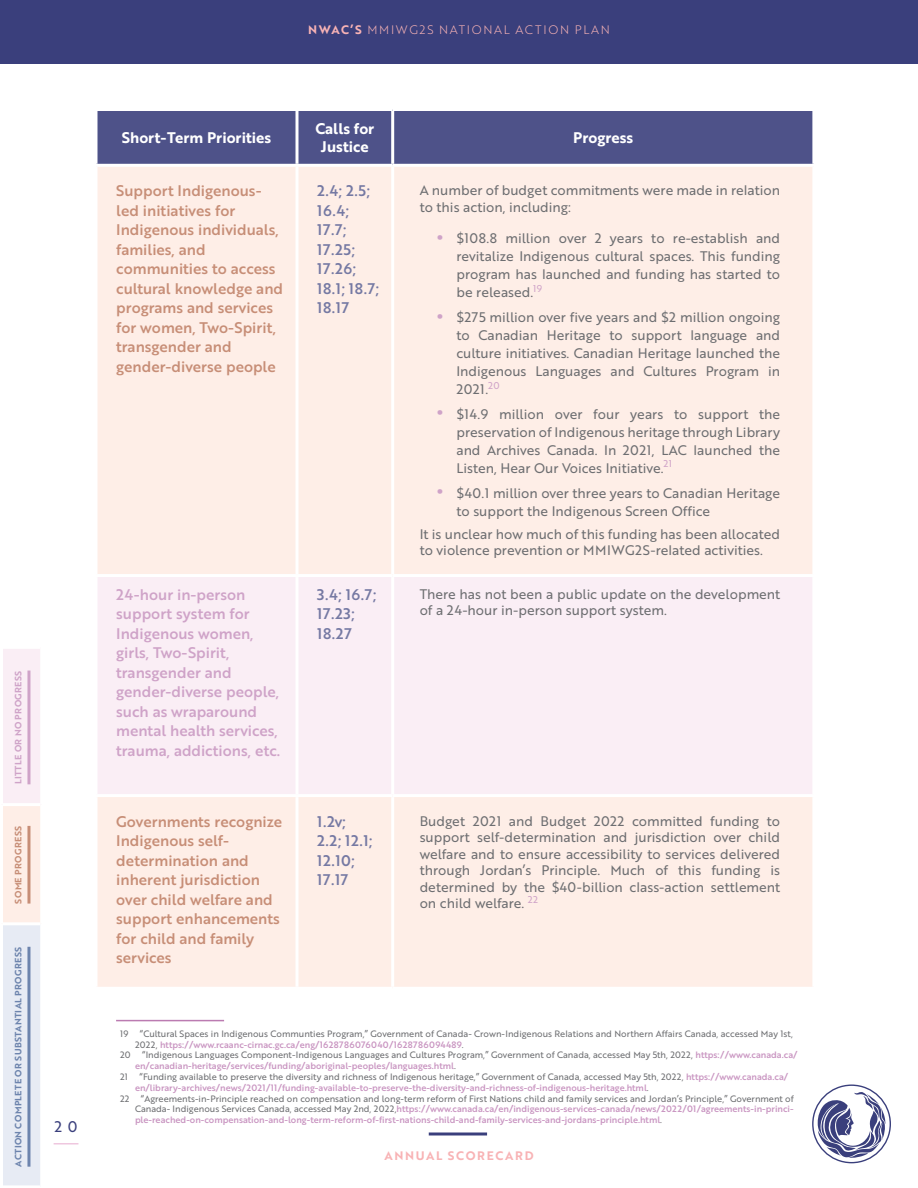
<style>
.page{position:relative;width:918px;height:1188px;background:#fff}
.page>*{position:absolute;margin:0;border:0;box-sizing:border-box;transform-origin:0 0}
.t1{font:15px/19.5px "Brother 1816 Medium";color:#c78e77}
.t2{font:15px/19.5px "Brother 1816 Medium";color:#cfa3c8}
.t3{font:15px/19.5px "Brother 1816 Medium";letter-spacing:.04em;color:#7579a3}
.t4{font:15px/18px "Brother 1816 Bold";color:#fff;text-align:center}
.t5{font:15px "Brother 1816 Regular";color:#3a3f7c}
.t6{font:13.5px/18px "Brother 1816 Regular";color:#6d6e71}
.t7{font:12px "Brother 1816 Light";letter-spacing:.14em;color:#f8b3b5}
.t8{font:12px "Brother 1816 Bold";letter-spacing:.14em;color:#f8b3b5}
.t9{font:9px "Brother 1816 Regular";color:#6d6e71}
.t10{font:9px/10.8px "Brother 1816 Medium";color:#c995c1}
.t11{font:9px "Brother 1816 Bold";letter-spacing:.04em;color:#6d84ad}
.t12{font:9px "Brother 1816 Bold";letter-spacing:.04em;color:#cfa3c8}
.t13{font:9px "Brother 1816 Bold";letter-spacing:.04em;color:#c78e77}
.s1{font-family:"Brother 1816 Bold"}
.s2{font-family:"Brother 1816 Bold";font-size:21px;color:#cfa3c8}
.s3{font-family:"Brother 1816 Regular";color:#6d6e71}
.s4{font-family:"Brother 1816 Medium";color:#c995c1}
</style>
<div class="page">
<div style="left:0;top:0;width:918px;height:64px;background:#3a3f7c"></div>
<svg style="left:54px;top:1143px;width:24px;height:1px"></svg>
<svg style="left:818px;top:1092px;width:68px;height:66px"></svg>
<div style="left:812px;top:1085px;width:79px;height:78px;border:1px solid #3a3f7c;border-radius:50%"></div>
<svg style="left:429px;top:1132px;width:58px;height:4px"></svg>
<div style="left:98px;top:111px;width:714px;height:53px;background:#4e5289"></div>
<div style="left:98px;top:167px;width:714px;height:820px;background:#feeee7"></div>
<div style="left:98px;top:577px;width:714px;height:217px;background:#faeef5"></div>
<hr style="left:296px;top:111px;width:2px;height:53px;background:#fff">
<hr style="left:391px;top:111px;width:3px;height:53px;background:#fff">
<hr style="left:296px;top:167px;width:2px;height:407px;background:#fff">
<hr style="left:391px;top:167px;width:3px;height:407px;background:#fff">
<hr style="left:296px;top:577px;width:2px;height:217px;background:#fff">
<hr style="left:391px;top:577px;width:3px;height:217px;background:#fff">
<hr style="left:296px;top:797px;width:2px;height:190px;background:#fff">
<hr style="left:391px;top:797px;width:3px;height:190px;background:#fff">
<svg style="left:96px;top:111px;width:2px;height:53px"></svg>
<hr style="left:94px;top:574px;width:203px;height:3px;background:#fff">
<hr style="left:297px;top:574px;width:96px;height:3px;background:#fff">
<hr style="left:393px;top:574px;width:422px;height:3px;background:#fff">
<hr style="left:94px;top:794px;width:203px;height:3px;background:#fff">
<hr style="left:297px;top:794px;width:96px;height:3px;background:#fff">
<hr style="left:393px;top:794px;width:422px;height:3px;background:#fff">
<hr style="left:116px;top:1020px;width:108px;height:1px;background:#bb7bb1">
<div style="left:2px;top:924px;width:40px;height:263px;background:#e7ebf4"></div>
<div style="left:2px;top:805px;width:40px;height:119px;background:#feeee7"></div>
<div style="left:2px;top:647px;width:40px;height:158px;background:#faeef5"></div>
<hr style="left:0;top:924px;width:3px;height:264px;background:#fff">
<hr style="left:3px;top:1185px;width:37px;height:3px;background:#fff">
<hr style="left:40px;top:924px;width:3px;height:264px;background:#fff">
<hr style="left:0;top:805px;width:3px;height:119px;background:#fff">
<hr style="left:3px;top:922px;width:37px;height:3px;background:#fff">
<hr style="left:40px;top:805px;width:3px;height:119px;background:#fff">
<hr style="left:0;top:646px;width:3px;height:159px;background:#fff">
<hr style="left:3px;top:803px;width:37px;height:3px;background:#fff">
<hr style="left:3px;top:646px;width:37px;height:3px;background:#fff">
<hr style="left:40px;top:646px;width:3px;height:159px;background:#fff">
<hr style="left:27px;top:947px;width:3px;height:220px;background:#6d84ad">
<hr style="left:27px;top:826px;width:3px;height:78px;background:#c78e77">
<hr style="left:27px;top:671px;width:3px;height:113px;background:#cfa3c8">
<p class="t12" style="left:11px;top:784px;width:115px;rotate:-90deg">LITTLE OR NO PROGRESS</p>
<p class="t13" style="left:11px;top:904px;width:79px;rotate:-90deg">SOME PROGRESS</p>
<p class="t11" style="left:11px;top:1167px;width:221px;rotate:-90deg">ACTION COMPLETE OR SUBSTANTIAL PROGRESS</p>
<p class="t5" style="left:55px;top:1116px;width:24px">2 0</p>
<p class="t7" style="left:308px;top:21px;width:303px"><span class="s1">NWAC’S</span> MMIWG2S NATIONAL ACTION PLAN</p>
<p class="t4" style="left:122px;top:128px;width:151px">Short-Term Priorities</p>
<p class="t4" style="left:315px;top:119px;width:60px">Calls for<br>Justice</p>
<p class="t4" style="left:573px;top:128px;width:61px">Progress</p>
<p class="t1" style="left:116px;top:181px;width:168px">Support Indigenous&shy;led initiatives for<br>Indigenous individuals, families, and communities to access cultural knowledge and programs and services for women, Two-Spirit, transgender and gender-diverse people</p>
<p class="t3" style="left:317px;top:181px;width:63px">2.4; 2.5;<br>16.4;<br>17.7;<br>17.25;<br>17.26;<br>18.1; 18.7;<br>18.17</p>
<p class="t6" style="left:420px;top:182px;width:362px;line-height:16.5px">A number of budget commitments were made in relation to this action, including:</p>
<p class="t6" style="left:456px;top:229px;width:325px;text-align:justify;text-indent:-20px"><span class="s2">•</span> $108.8 million over 2 years to re-establish and revitalize Indigenous cultural spaces. This funding program has launched and funding has started to be released.<sup>19</sup></p>
<p class="t6" style="left:456px;top:308px;width:325px;text-align:justify;text-indent:-20px"><span class="s2">•</span> $275 million over five years and $2 million ongoing to Canadian Heritage to support language and culture initiatives. Canadian Heritage launched the Indigenous Languages and Cultures Program in 2021.<sup>20</sup></p>
<p class="t6" style="left:456px;top:404px;width:325px;text-align:justify;text-indent:-20px"><span class="s2">•</span> $14.9 million over four years to support the preservation of Indigenous heritage through Library and Archives Canada. In 2021, LAC launched the Listen, Hear Our Voices Initiative.<sup>21</sup></p>
<p class="t6" style="left:456px;top:483px;width:325px;text-indent:-20px"><span class="s2">•</span> $40.1 million over three years to Canadian Heritage to support the Indigenous Screen Office</p>
<p class="t6" style="left:420px;top:525px;width:362px;line-height:16.5px">It is unclear how much of this funding has been allocated to violence prevention or MMIWG2S-related activities.</p>
<p class="t2" style="left:116px;top:584px;width:166px">24-hour in-person support system for<br>Indigenous women, girls, Two-Spirit, transgender and gender-diverse people, such as wraparound mental health services, trauma, addictions, etc.</p>
<p class="t3" style="left:317px;top:584px;width:61px">3.4; 16.7;<br>17.23;<br>18.27</p>
<p class="t6" style="left:420px;top:585px;width:362px;line-height:16.5px">There has not been a public update on the development of a 24-hour in-person support system.</p>
<p class="t1" style="left:116px;top:811px;width:167px">Governments recognize<br>Indigenous self&shy;determination and inherent jurisdiction over child welfare and support enhancements for child and family services</p>
<p class="t3" style="left:317px;top:811px;width:57px">1.2v;<br>2.2; 12.1;<br>12.10;<br>17.17</p>
<p class="t6" style="left:420px;top:812px;width:362px;line-height:16.5px;text-align:justify">Budget 2021 and Budget 2022 committed funding to support self-determination and jurisdiction over child welfare and to ensure accessibility to services delivered through Jordan’s Principle. Much of this funding is determined by the $40-billion class-action settlement on child welfare. <sup>22</sup></p>
<p class="t9" style="left:120px;top:1027px;width:10px">19</p>
<p class="t9" style="left:140px;top:1027px;width:655px">“Cultural Spaces in Indigenous Communties Program,” Government of Canada- Crown-Indigenous Relations and Northern Affairs Canada, accessed May 1st,</p>
<p class="t10" style="left:135px;top:1039px;width:330px"><span class="s3">2022,</span> https://www.rcaanc-cirnac.gc.ca/eng/1628786076040/1628786094489<span class="s3">.</span></p>
<p class="t9" style="left:120px;top:1048px;width:12px">20</p>
<p class="t9" style="left:142px;top:1048px;width:657px">“Indigenous Languages Component-Indigenous Languages and Cultures Program,” Government of Canada, accessed May 5th, 2022, <span class="s4">https://www.canada.ca/</span></p>
<p class="t10" style="left:135px;top:1060px;width:322px">en/canadian-heritage/services/funding/aboriginal-peoples/languages.html<span class="s3">.</span></p>
<p class="t9" style="left:120px;top:1070px;width:10px">21</p>
<p class="t9" style="left:139px;top:1070px;width:650px">“Funding available to preserve the diversity and richness of Indigenous heritage,” Government of Canada, accessed May 5th, 2022, <span class="s4">https://www.canada.ca/</span></p>
<p class="t10" style="left:135px;top:1082px;width:515px">en/library-archives/news/2021/11/funding-available-to-preserve-the-diversity-and-richness-of-indigenous-heritage.html<span class="s3">.</span></p>
<p class="t9" style="left:120px;top:1092px;width:11px">22</p>
<p class="t9" style="left:141px;top:1092px;width:654px">“Agreements-in-Principle reached on compensation and long-term reform of First Nations child and family services and Jordan’s Principle,” Government of</p>
<p class="t10" style="left:135px;top:1103px;width:660px"><span class="s3">Canada- Indigenous Services Canada, accessed May 2nd, 2022,</span>https://www.canada.ca/en/indigenous-services-canada/news/2022/01/agreements-in-princi&shy;ple-reached-on-compensation-and-long-term-reform-of-first-nations-child-and-family-services-and-jordans-principle.html<span class="s3">.</span></p>
<p class="t8" style="left:384px;top:1146px;width:151px">ANNUAL SCORECARD</p>
</div>
